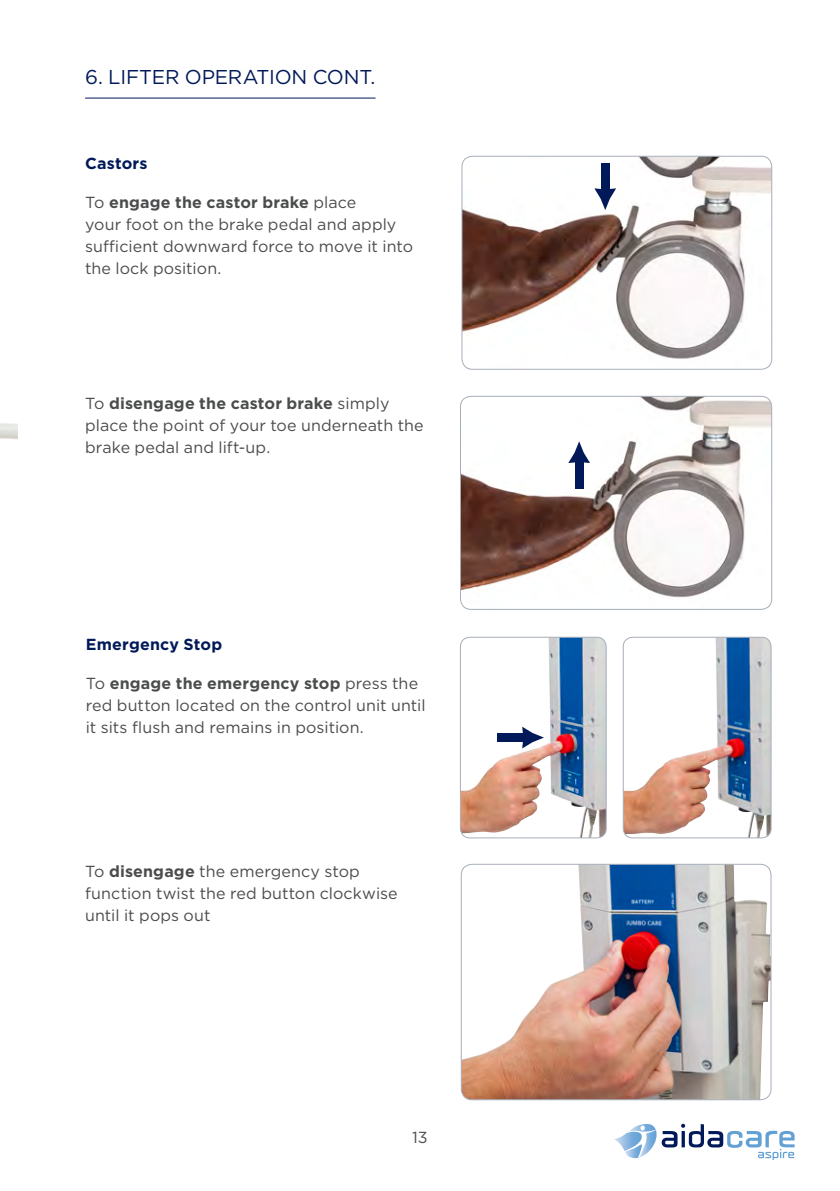
<style>
.page{position:relative;width:840px;height:1191px;background:#fff}
.page>*{position:absolute;margin:0;border:0;box-sizing:border-box;transform-origin:0 0}
.sub{font:20px "Gotham";letter-spacing:-.015em;color:#011958}
.body{font:16px/22px "Gotham";letter-spacing:.005em;color:#4b4c4d}
.A_subhead_small{font:700 16px "Gotham";letter-spacing:.01em;color:#011958}
.s1{font-weight:700}
</style>
<div class="page">
<svg style="left:614px;top:1123px;width:180px;height:37px"></svg>
<img style="left:463px;top:156px;width:308px;height:213px">
<div style="left:461px;top:156px;width:310px;height:214px;border:1px solid #a7aeb9;border-radius:11px"></div>
<img style="left:461px;top:396px;width:310px;height:213px">
<div style="left:459px;top:396px;width:312px;height:214px;border:1px solid #a7aeb9;border-radius:11px"></div>
<div style="left:600px;top:163px;width:9px;height:26px;background:#011958"></div>
<svg style="left:594px;top:188px;width:21px;height:22px"></svg>
<div style="left:574px;top:462px;width:9px;height:26px;background:#011958"></div>
<svg style="left:568px;top:441px;width:21px;height:22px"></svg>
<hr style="left:85px;top:98px;width:290px;height:1px;background:#011958">
<img style="left:462px;top:865px;width:308px;height:234px">
<div style="left:460px;top:863px;width:311px;height:237px;border:1px solid #a7aeb9;border-radius:11px"></div>
<img style="left:624px;top:637px;width:138px;height:201px">
<div style="left:622px;top:637px;width:149px;height:201px;border:1px solid #a7aeb9;border-radius:10px"></div>
<img style="left:461px;top:637px;width:132px;height:201px">
<div style="left:459px;top:637px;width:147px;height:201px;border:1px solid #a7aeb9;border-radius:10px"></div>
<div style="left:497px;top:733px;width:26px;height:9px;background:#011958"></div>
<svg style="left:522px;top:726px;width:21px;height:22px"></svg>
<p class="sub" style="left:85px;top:64px;width:292px">6. LIFTER OPERATION CONT.</p>
<p class="A_subhead_small" style="left:85px;top:152px;width:64px">Castors</p>
<p class="body" style="left:85px;top:191px;width:329px">To <span class="s1">engage the castor brake</span> place<br>your foot on the brake pedal and apply sufficient downward force to move it into the lock position.</p>
<p class="body" style="left:85px;top:392px;width:340px">To <span class="s1">disengage the castor brake</span> simply place the point of your toe underneath the brake pedal and lift-up.</p>
<p class="A_subhead_small" style="left:86px;top:633px;width:138px">Emergency Stop</p>
<p class="body" style="left:86px;top:671px;width:341px">To <span class="s1">engage the emergency stop</span> press the red button located on the control unit until it sits flush and remains in position.</p>
<p class="body" style="left:85px;top:859px;width:314px">To <span class="s1">disengage</span> the emergency stop function twist the red button clockwise until it pops out</p>
<p class="body" style="left:412px;top:1125px;width:17px">13</p>
</div>
